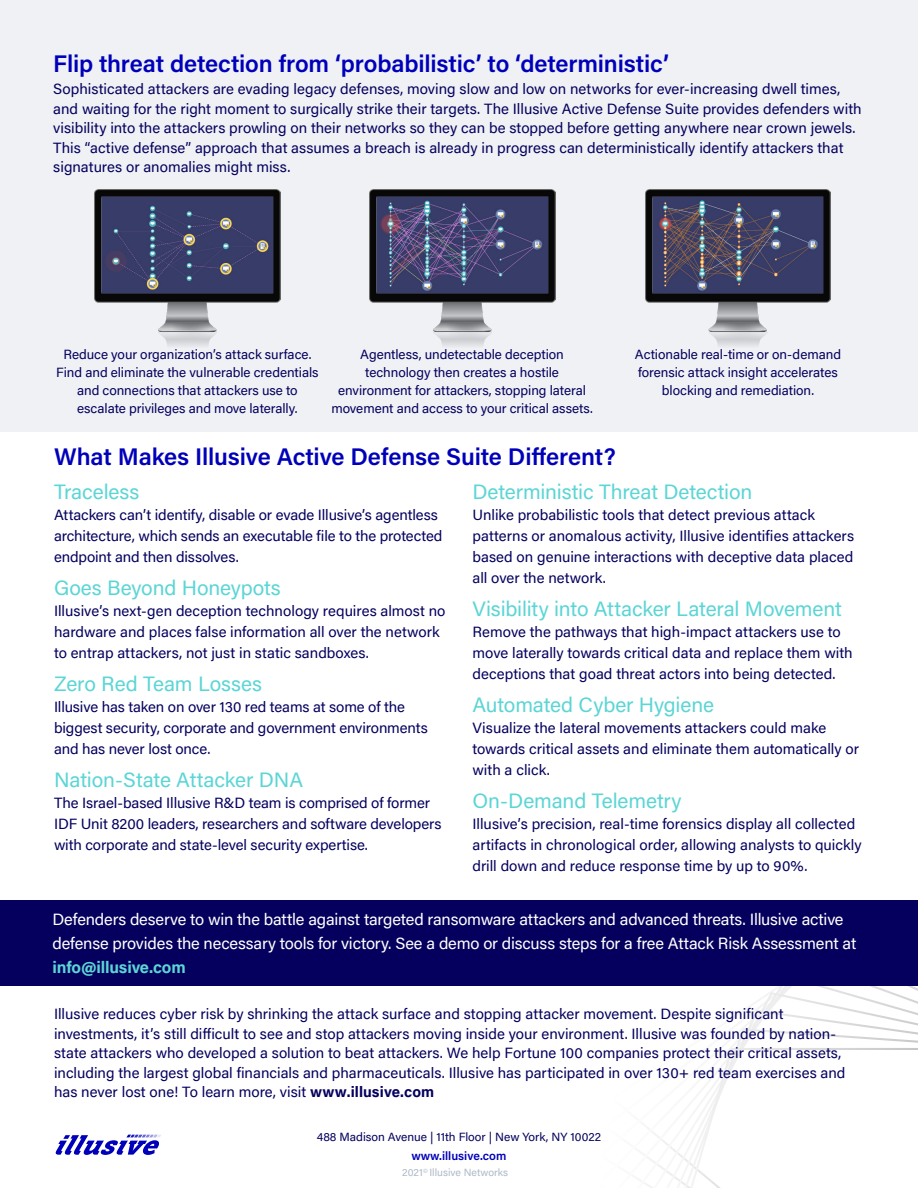
<style>
.page{position:relative;width:918px;height:1188px;background:#fff}
.page>*{position:absolute;margin:0;border:0;box-sizing:border-box;transform-origin:0 0}
.Header_2{font:600 24px "Acumin Pro";letter-spacing:-.005em;color:#0000ba}
.Header_4{font:21px "Acumin Pro";letter-spacing:-.005em;color:#5cd5d5}
.Header_4-2{font:16.5px/24px "Acumin Pro";letter-spacing:-.01em;color:#fff}
.Header_4-3{font:15px/21px "Acumin Pro";color:#05005e}
.Body{font:15px/19.5px "Acumin Pro";color:#05005e}
.Header_4-4{font:13.5px/18px "Acumin Pro";letter-spacing:-.005em;color:#05005e;text-align:center}
.t1{font:12px "Acumin Pro";color:#05005e}
.t2{font:600 12px "Acumin Pro";color:#0000ba}
.t3{font:10.5px "Acumin Pro";color:#aebac8}
.s1{font-weight:700;color:#5cd5d5}
.s2{font-weight:700}
</style>
<div class="page">
<svg style="left:56px;top:1135px;width:105px;height:20px"></svg>
<div style="left:0;top:0;width:918px;height:431px;background:#eff1f4"></div>
<svg style="left:756px;top:992px;width:162px;height:18px"></svg>
<svg style="left:743px;top:1010px;width:175px;height:18px"></svg>
<svg style="left:730px;top:1028px;width:188px;height:20px"></svg>
<svg style="left:644px;top:1048px;width:274px;height:140px"></svg>
<div style="left:0;top:900px;width:918px;height:86px;background:#05005e"></div>
<img style="left:94px;top:189px;width:186px;height:157px">
<img style="left:369px;top:189px;width:186px;height:157px">
<img style="left:645px;top:189px;width:186px;height:157px">
<p class="Header_2" style="left:53px;top:46px;width:617px">Flip threat detection from ‘probabilistic’ to ‘deterministic’</p>
<p class="Body" style="left:53px;top:79px;width:810px">Sophisticated attackers are evading legacy defenses, moving slow and low on networks for ever-increasing dwell times, and waiting for the right moment to surgically strike their targets. The Illusive Active Defense Suite provides defenders with visibility into the attackers prowling on their networks so they can be stopped before getting anywhere near crown jewels.<br>This “active defense” approach that assumes a breach is already in progress can deterministically identify attackers that signatures or anomalies might miss.</p>
<p class="Header_4-4" style="left:56px;top:345px;width:264px">Reduce your organization’s attack surface.<br>Find and eliminate the vulnerable credentials and connections that attackers use to escalate privileges and move laterally.</p>
<p class="Header_4-4" style="left:331px;top:345px;width:263px">Agentless, undetectable deception technology then creates a hostile environment for attackers, stopping lateral movement and access to your critical assets.</p>
<p class="Header_4-4" style="left:635px;top:345px;width:208px">Actionable real-time or on-demand forensic attack insight accelerates blocking and remediation.</p>
<p class="Header_2" style="left:54px;top:439px;width:563px">What Makes Illusive Active Defense Suite Different?</p>
<p class="Header_4" style="left:54px;top:477px;width:87px">Traceless</p>
<p class="Header_4-3" style="left:54px;top:504px;width:390px">Attackers can’t identify, disable or evade Illusive’s agentless architecture, which sends an executable file to the protected endpoint and then dissolves.</p>
<p class="Header_4" style="left:54px;top:573px;width:228px">Goes Beyond Honeypots</p>
<p class="Header_4-3" style="left:54px;top:600px;width:393px">Illusive’s next-gen deception technology requires almost no hardware and places false information all over the network to entrap attackers, not just in static sandboxes.</p>
<p class="Header_4" style="left:54px;top:669px;width:210px">Zero Red Team Losses</p>
<p class="Header_4-3" style="left:54px;top:696px;width:375px">Illusive has taken on over 130 red teams at some of the biggest security, corporate and government environments and has never lost once.</p>
<p class="Header_4" style="left:54px;top:765px;width:251px">Nation-State Attacker DNA</p>
<p class="Header_4-3" style="left:54px;top:792px;width:389px">The Israel-based Illusive R&amp;D team is comprised of former<br>IDF Unit 8200 leaders, researchers and software developers with corporate and state-level security expertise.</p>
<p class="Header_4" style="left:472px;top:477px;width:281px">Deterministic Threat Detection</p>
<p class="Header_4-3" style="left:472px;top:504px;width:383px">Unlike probabilistic tools that detect previous attack patterns or anomalous activity, Illusive identifies attackers based on genuine interactions with deceptive data placed all over the network.</p>
<p class="Header_4" style="left:472px;top:594px;width:371px">Visibility into Attacker Lateral Movement</p>
<p class="Header_4-3" style="left:472px;top:621px;width:382px">Remove the pathways that high-impact attackers use to move laterally towards critical data and replace them with deceptions that goad threat actors into being detected.</p>
<p class="Header_4" style="left:472px;top:690px;width:243px">Automated Cyber Hygiene</p>
<p class="Header_4-3" style="left:472px;top:717px;width:388px">Visualize the lateral movements attackers could make towards critical assets and eliminate them automatically or with a click.</p>
<p class="Header_4" style="left:472px;top:786px;width:211px">On-Demand Telemetry</p>
<p class="Header_4-3" style="left:472px;top:813px;width:391px">Illusive’s precision, real-time forensics display all collected artifacts in chronological order, allowing analysts to quickly drill down and reduce response time by up to 90%.</p>
<p class="Header_4-2" style="left:52px;top:906px;width:805px">Defenders deserve to win the battle against targeted ransomware attackers and advanced threats. Illusive active defense provides the necessary tools for victory. See a demo or discuss steps for a free Attack Risk Assessment at <span class="s1">info@illusive.com</span></p>
<p class="Body" style="left:54px;top:1003px;width:793px">Illusive reduces cyber risk by shrinking the attack surface and stopping attacker movement. Despite significant investments, it’s still difficult to see and stop attackers moving inside your environment. Illusive was founded by nation&shy;state attackers who developed a solution to beat attackers. We help Fortune 100 companies protect their critical assets, including the largest global financials and pharmaceuticals. Illusive has participated in over 130+ red team exercises and has never lost one! To learn more, visit <span class="s2">www.illusive.com</span></p>
<p class="t1" style="left:317px;top:1128px;width:286px">488 Madison Avenue | 11th Floor | New York, NY 10022</p>
<p class="t2" style="left:412px;top:1148px;width:96px">www.illusive.com</p>
<p class="t3" style="left:402px;top:1165px;width:108px">2021<sup>©</sup> Illusive Networks</p>
</div>
